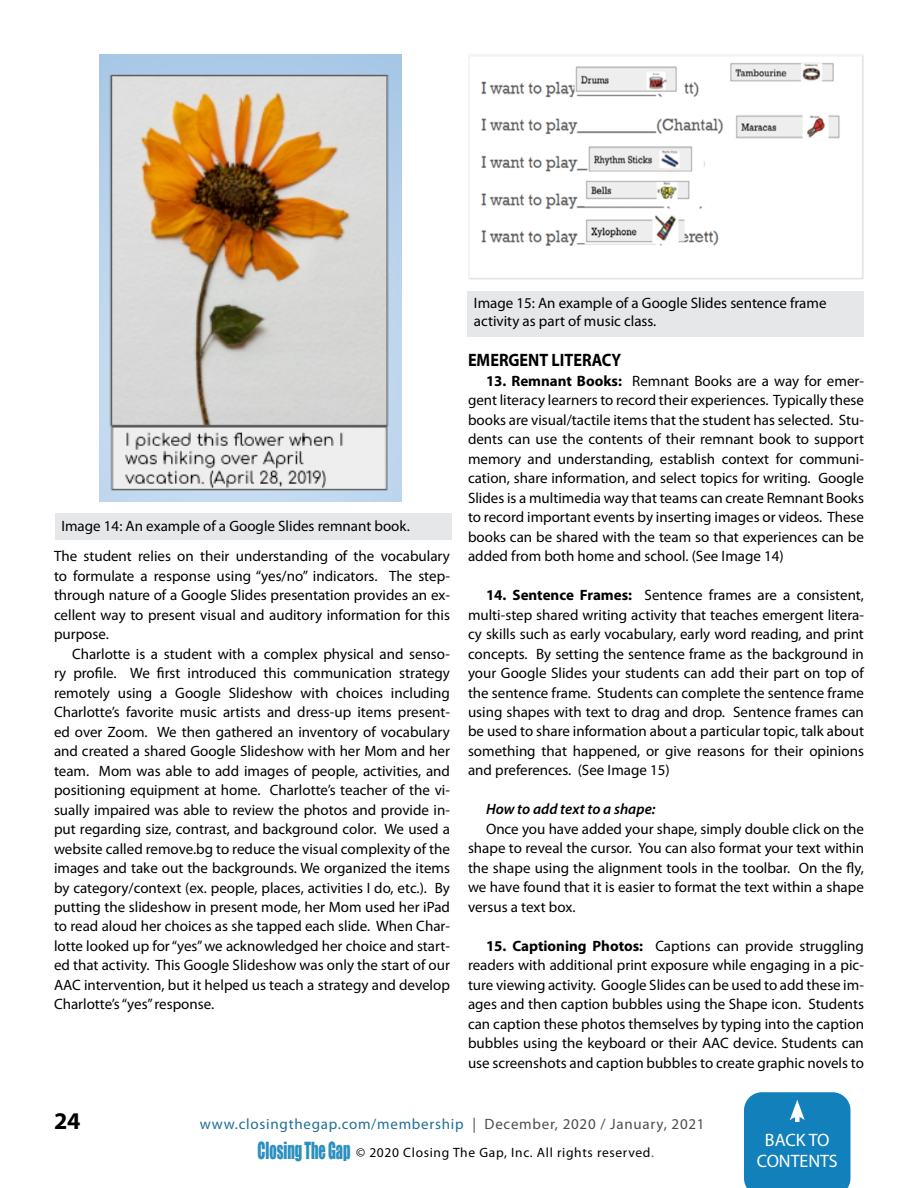
<style>
.page{position:relative;width:918px;height:1188px;background:#fff}
.page>*{position:absolute;margin:0;border:0;box-sizing:border-box;transform-origin:0 0}
.t1{font:700 24px "Myriad";color:#000}
.t2{font:700 18px "Myriad";color:#000;scale:.9 1}
.t3{font:18px/21px "Myriad";color:#fff;text-align:center}
.t4{font:15px/19.5px "Myriad Pro";color:#000;text-align:justify}
.t5{font:15px "Myriad Pro";letter-spacing:.05em;color:#206f94}
.t6{font:italic 600 15px "Myriad Pro";color:#000}
.t7{font:13.5px "Myriad Pro";letter-spacing:.05em;color:#000}
.s1{font-weight:700}
.s2{color:#4d4d4f}
.s3{font-family:"Impact";font-size:21.75px;color:#2b8fbf}
</style>
<div class="page">
<div style="left:744px;top:1092px;width:106px;height:96px;background:#1280bb"></div>
<img style="left:100px;top:54px;width:301px;height:448px">
<div style="left:55px;top:513px;width:397px;height:27px;background:#e6e7e8"></div>
<img style="left:468px;top:55px;width:396px;height:225px">
<div style="left:468px;top:291px;width:396px;height:46px;background:#e6e7e8"></div>
<p class="t4" style="left:61px;top:516px;width:350px">Image 14: An example of a Google Slides remnant book.</p>
<p class="t4" style="left:54px;top:546px;width:398px">The student relies on their understanding of the vocabulary to formulate a response using “yes/no” indicators. The step&shy;through nature of a Google Slides presentation provides an ex&shy;cellent way to present visual and auditory information for this purpose.</p>
<p class="t4" style="left:54px;top:643px;width:398px;text-indent:18px">Charlotte is a student with a complex physical and senso&shy;ry profile. We first introduced this communication strategy remotely using a Google Slideshow with choices including Charlotte’s favorite music artists and dress-up items present&shy;ed over Zoom. We then gathered an inventory of vocabulary and created a shared Google Slideshow with her Mom and her team. Mom was able to add images of people, activities, and positioning equipment at home. Charlotte’s teacher of the vi&shy;sually impaired was able to review the photos and provide in&shy;put regarding size, contrast, and background color. We used a website called remove.bg to reduce the visual complexity of the images and take out the backgrounds. We organized the items by category/context (ex. people, places, activities I do, etc.). By putting the slideshow in present mode, her Mom used her iPad to read aloud her choices as she tapped each slide. When Char&shy;lotte looked up for “yes” we acknowledged her choice and start&shy;ed that activity. This Google Slideshow was only the start of our AAC intervention, but it helped us teach a strategy and develop Charlotte’s “yes” response.</p>
<p class="t4" style="left:474px;top:294px;width:354px;line-height:18px">Image 15: An example of a Google Slides sentence frame activity as part of music class.</p>
<p class="t2" style="left:468px;top:351px;width:172px">EMERGENT LITERACY</p>
<p class="t4" style="left:468px;top:370px;width:398px;text-indent:18px"><span class="s1">13. Remnant Books:</span> Remnant Books are a way for emer&shy;gent literacy learners to record their experiences. Typically these books are visual/tactile items that the student has selected. Stu&shy;dents can use the contents of their remnant book to support memory and understanding, establish context for communi&shy;cation, share information, and select topics for writing. Google Slides is a multimedia way that teams can create Remnant Books to record important events by inserting images or videos. These books can be shared with the team so that experiences can be added from both home and school. (See Image 14)</p>
<p class="t4" style="left:468px;top:585px;width:398px;text-indent:18px"><span class="s1">14. Sentence Frames:</span> Sentence frames are a consistent, multi-step shared writing activity that teaches emergent litera&shy;cy skills such as early vocabulary, early word reading, and print concepts. By setting the sentence frame as the background in your Google Slides your students can add their part on top of the sentence frame. Students can complete the sentence frame using shapes with text to drag and drop. Sentence frames can be used to share information about a particular topic, talk about something that happened, or give reasons for their opinions and preferences. (See Image 15)</p>
<p class="t6" style="left:486px;top:800px;width:171px">How to add text to a shape:</p>
<p class="t4" style="left:468px;top:819px;width:398px;text-indent:18px">Once you have added your shape, simply double click on the shape to reveal the cursor. You can also format your text within the shape using the alignment tools in the toolbar. On the fly, we have found that it is easier to format the text within a shape versus a text box.</p>
<p class="t4" style="left:468px;top:936px;width:398px;text-indent:18px"><span class="s1">15. Captioning Photos:</span> Captions can provide struggling readers with additional print exposure while engaging in a pic&shy;ture viewing activity. Google Slides can be used to add these im&shy;ages and then caption bubbles using the Shape icon. Students can caption these photos themselves by typing into the caption bubbles using the keyboard or their AAC device. Students can use screenshots and caption bubbles to create graphic novels to</p>
<h1 class="t1" style="left:54px;top:1109px;width:28px">24</h1>
<p class="t5" style="left:200px;top:1115px;width:506px">www.closingthegap.com/membership <span class="s2">| December, 2020 / January, 2021</span></p>
<p class="t7" style="left:257px;top:1145px;width:398px"><span class="s3">ClosingTheGap</span> © 2020 Closing The Gap, Inc. All rights reserved<span class="s2">.</span></p>
<p class="t3" style="left:757px;top:1130px;width:83px">BACK TO<br>CONTENTS</p>
</div>
